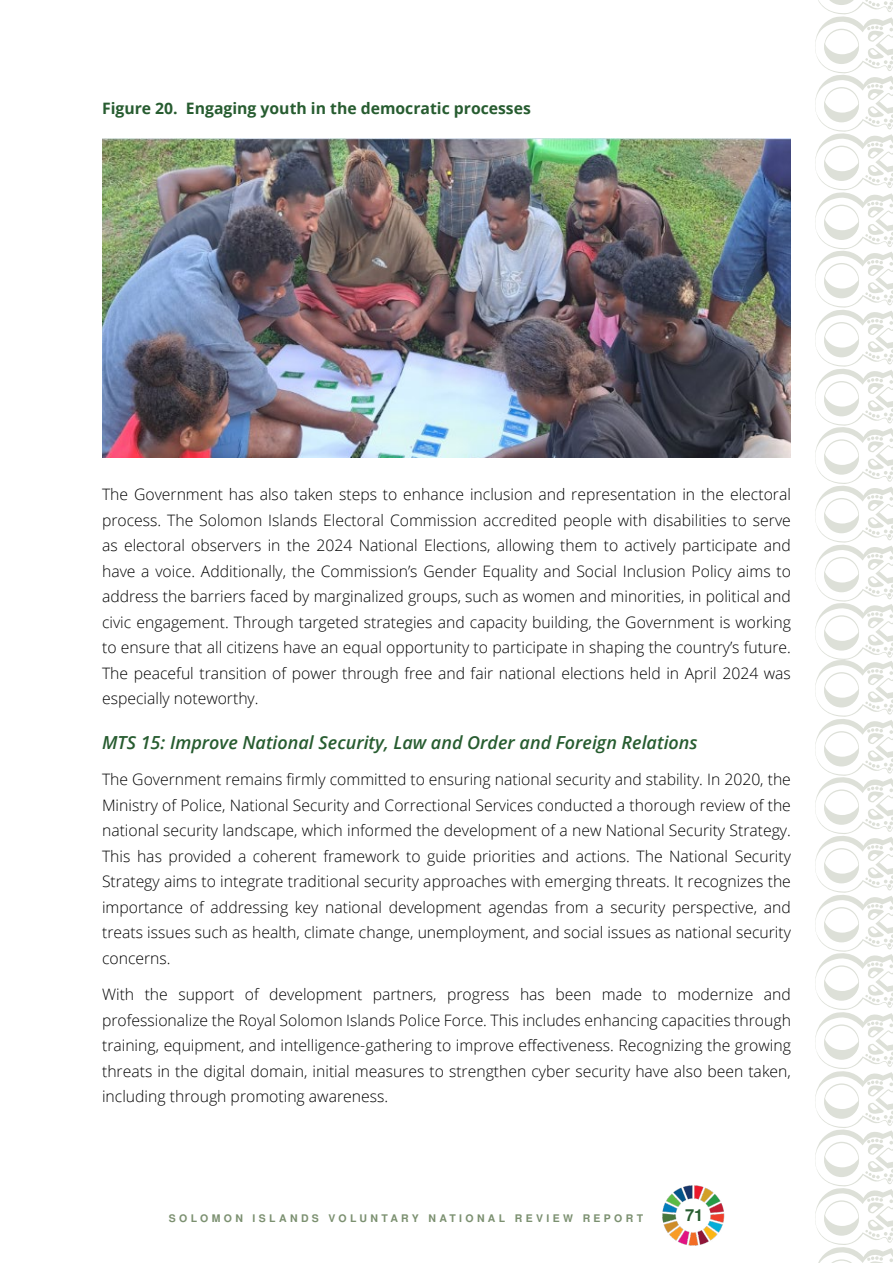
<style>
.page{position:relative;width:893px;height:1263px;background:#fff}
.page>*{position:absolute;margin:0;border:0;box-sizing:border-box;transform-origin:0 0}
.t1{font:italic 600 18px "Open Sans";color:#275c30}
.t2{font:700 16.5px "Nimbus San L";color:#275c30}
.t3{font:300 15.75px/25.5px "Open Sans";color:#000;text-align:justify}
.t4{font:700 15.75px "Open Sans";color:#275c30}
.t5{font:700 10.5px "Nimbus San L";letter-spacing:.32em;color:#7b9070}
</style>
<div class="page">
<svg style="left:815px;top:0;width:78px;height:1263px"></svg>
<img style="left:662px;top:1185px;width:62px;height:61px">
<img style="left:102px;top:138px;width:689px;height:319px">
<p class="t4" style="left:102px;top:97px;width:430px">Figure 20. Engaging youth in the democratic processes</p>
<p class="t3" style="left:102px;top:481px;width:690px">The Government has also taken steps to enhance inclusion and representation in the electoral process. The Solomon Islands Electoral Commission accredited people with disabilities to serve as electoral observers in the 2024 National Elections, allowing them to actively participate and have a voice. Additionally, the Commission’s Gender Equality and Social Inclusion Policy aims to address the barriers faced by marginalized groups, such as women and minorities, in political and civic engagement. Through targeted strategies and capacity building, the Government is working to ensure that all citizens have an equal opportunity to participate in shaping the country’s future.<br>The peaceful transition of power through free and fair national elections held in April 2024 was especially noteworthy.</p>
<p class="t1" style="left:102px;top:730px;width:597px">MTS 15: Improve National Security, Law and Order and Foreign Relations</p>
<p class="t3" style="left:102px;top:766px;width:690px">The Government remains firmly committed to ensuring national security and stability. In 2020, the Ministry of Police, National Security and Correctional Services conducted a thorough review of the national security landscape, which informed the development of a new National Security Strategy.<br>This has provided a coherent framework to guide priorities and actions. The National Security Strategy aims to integrate traditional security approaches with emerging threats. It recognizes the importance of addressing key national development agendas from a security perspective, and treats issues such as health, climate change, unemployment, and social issues as national security concerns.</p>
<p class="t3" style="left:102px;top:981px;width:690px">With the support of development partners, progress has been made to modernize and professionalize the Royal Solomon Islands Police Force. This includes enhancing capacities through training, equipment, and intelligence-gathering to improve effectiveness. Recognizing the growing threats in the digital domain, initial measures to strengthen cyber security have also been taken, including through promoting awareness.</p>
<p class="t5" style="left:169px;top:1210px;width:476px">SOLOMON ISLANDS VOLUNTARY NATIONAL REVIEW REPORT</p>
<p class="t2" style="left:685px;top:1203px;width:20px">71</p>
</div>
